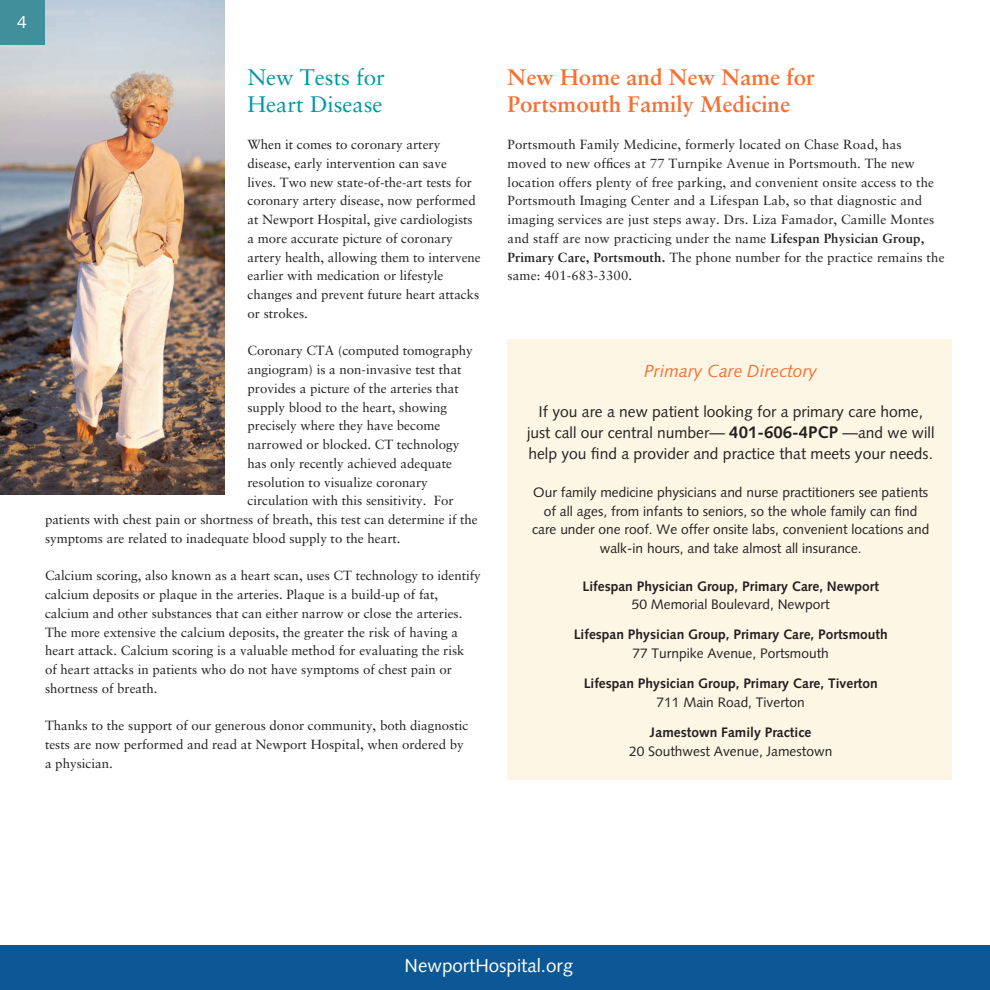
<style>
.page{position:relative;width:990px;height:990px;background:#fff}
.page>*{position:absolute;margin:0;border:0;box-sizing:border-box;transform-origin:0 0}
.t1{font:700 22.5px/27px "Sabon";color:#f37133}
.t2{font:22.5px/27px "Sabon";color:#0097a4}
.t3{font:18.75px "Syntax";color:#fff}
.t4{font:italic 17.5px "Syntax";color:#f37133}
.t5{font:17.5px "Syntax";color:#fff}
.t6{font:15.62px/21.2px "Syntax";color:#231f20;text-align:center}
.t7{font:13.75px/18.8px "Syntax";color:#231f20;text-align:center}
.t8{font:700 13.75px "Syntax";color:#231f20}
.t9{font:13.25px/18.8px "Sabon";color:#231f20}
.s1{font-weight:700}
.s2{font-weight:700;font-size:16.88px}
</style>
<div class="page">
<div style="left:508px;top:339px;width:444px;height:440px;background:#fef6e5"></div>
<img style="left:0;top:0;width:224px;height:495px">
<div style="left:0;top:0;width:44px;height:45px;background:#428f9c"></div>
<div style="left:0;top:945px;width:990px;height:45px;background:#0c5896"></div>
<h3 class="t5" style="left:17px;top:11px;width:11px">4</h3>
<p class="t2" style="left:248px;top:63px;width:139px">New Tests for<br>Heart Disease</p>
<p class="t9" style="left:248px;top:135px;width:235px">When it comes to coronary artery disease, early intervention can save<br>lives. Two new state-of-the-art tests for coronary artery disease, now performed at Newport Hospital, give cardiologists a more accurate picture of coronary artery health, allowing them to intervene earlier with medication or lifestyle changes and prevent future heart attacks or strokes.</p>
<p class="t9" style="left:248px;top:341px;width:227px">Coronary CTA (computed tomography</p>
<p class="t9" style="left:248px;top:360px;width:216px">angiogram) is a non-invasive test that</p>
<p class="t9" style="left:248px;top:379px;width:213px">provides a picture of the arteries that</p>
<p class="t9" style="left:248px;top:397px;width:201px">supply blood to the heart, showing</p>
<p class="t9" style="left:248px;top:416px;width:194px">precisely where they have become</p>
<p class="t9" style="left:248px;top:435px;width:214px">narrowed or blocked. CT technology</p>
<p class="t9" style="left:248px;top:454px;width:206px">has only recently achieved adequate</p>
<p class="t9" style="left:248px;top:472px;width:182px">resolution to visualize coronary</p>
<p class="t9" style="left:248px;top:491px;width:208px">circulation with this sensitivity. For</p>
<p class="t9" style="left:45px;top:510px;width:434px">patients with chest pain or shortness of breath, this test can determine if the</p>
<p class="t9" style="left:45px;top:529px;width:357px">symptoms are related to inadequate blood supply to the heart.</p>
<p class="t9" style="left:45px;top:566px;width:437px">Calcium scoring, also known as a heart scan, uses CT technology to identify calcium deposits or plaque in the arteries. Plaque is a build-up of fat, calcium and other substances that can either narrow or close the arteries.<br>The more extensive the calcium deposits, the greater the risk of having a heart attack. Calcium scoring is a valuable method for evaluating the risk<br>of heart attacks in patients who do not have symptoms of chest pain or shortness of breath.</p>
<p class="t9" style="left:45px;top:716px;width:425px">Thanks to the support of our generous donor community, both diagnostic tests are now performed and read at Newport Hospital, when ordered by a physician.</p>
<h2 class="t1" style="left:508px;top:63px;width:309px">New Home and New Name for<br>Portsmouth Family Medicine</h2>
<p class="t9" style="left:508px;top:135px;width:438px">Portsmouth Family Medicine, formerly located on Chase Road, has<br>moved to new offces at 77 Turnpike Avenue in Portsmouth. The new location offers plenty of free parking, and convenient onsite access to the Portsmouth Imaging Center and a Lifespan Lab, so that diagnostic and imaging services are just steps away. Drs. Liza Famador, Camille Montes and staff are now practicing under the name <span class="s1">Lifespan Physician Group, Primary Care, Portsmouth.</span> The phone number for the practice remains the same: 401-683-3300.</p>
<h3 class="t4" style="left:644px;top:361px;width:175px">Primary Care Directory</h3>
<p class="t6" style="left:527px;top:401px;width:409px">If you are a new patient looking for a primary care home, just call our central number— <span class="s2">401-606-4PCP</span> —and we will help you fnd a provider and practice that meets your needs.</p>
<p class="t7" style="left:532px;top:483px;width:399px">Our family medicine physicians and nurse practitioners see patients of all ages, from infants to seniors, so the whole family can fnd care under one roof. We offer onsite labs, convenient locations and walk-in hours, and take almost all insurance.</p>
<p class="t8" style="left:583px;top:578px;width:298px">Lifespan Physician Group, Primary Care, Newport</p>
<p class="t7" style="left:632px;top:595px;width:199px">50 Memorial Boulevard, Newport</p>
<p class="t8" style="left:574px;top:627px;width:315px">Lifespan Physician Group, Primary Care, Portsmouth</p>
<p class="t7" style="left:633px;top:644px;width:198px">77 Turnpike Avenue, Portsmouth</p>
<p class="t8" style="left:584px;top:675px;width:296px">Lifespan Physician Group, Primary Care, Tiverton</p>
<p class="t7" style="left:657px;top:693px;width:150px">711 Main Road, Tiverton</p>
<p class="t8" style="left:650px;top:724px;width:163px">Jamestown Family Practice</p>
<p class="t7" style="left:629px;top:742px;width:205px">20 Southwest Avenue, Jamestown</p>
<p class="t3" style="left:405px;top:954px;width:170px">NewportHospital.org</p>
</div>
